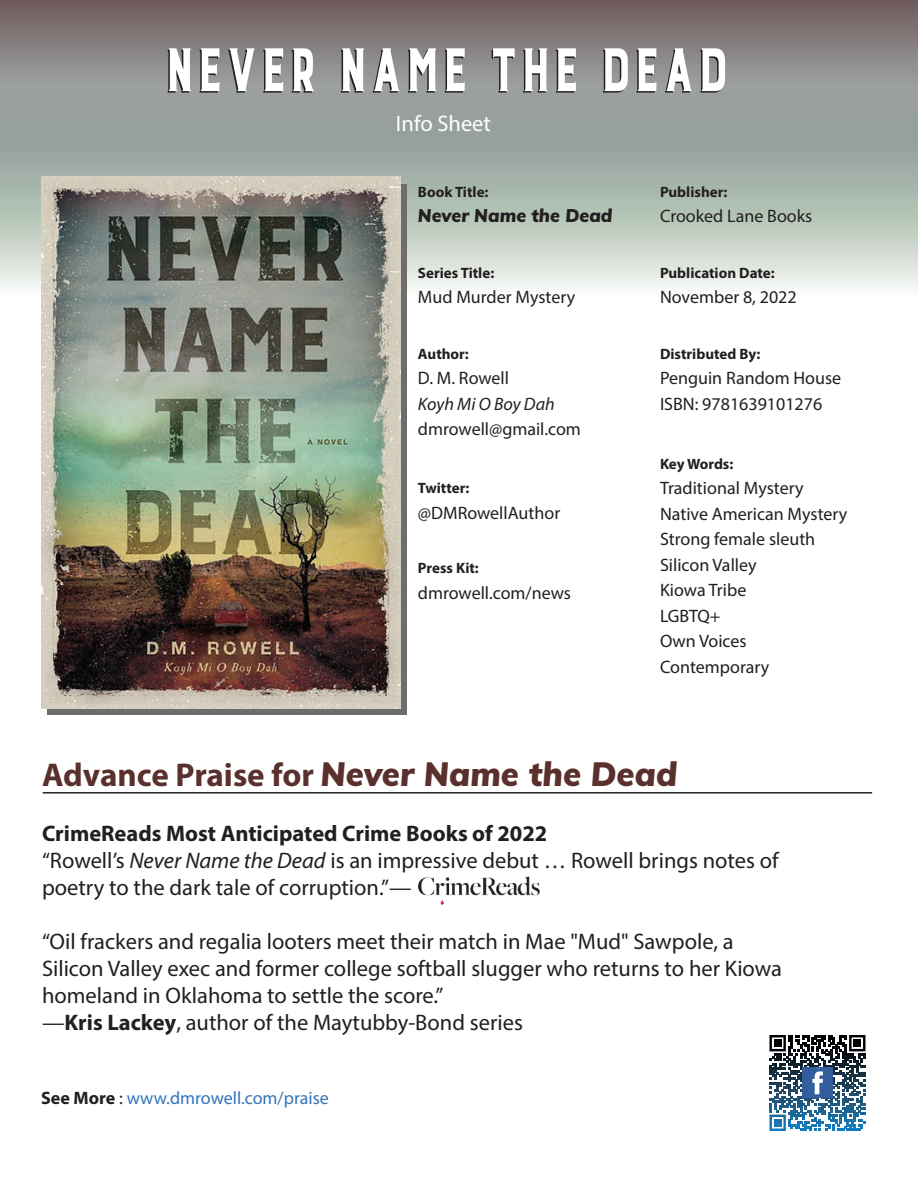
<style>
.page{position:relative;width:918px;height:1188px;background:#fff}
.page>*{position:absolute;margin:0;border:0;box-sizing:border-box;transform-origin:0 0}
.t1{font:700 33px "Myriad Pro";color:#5a302d}
.t2{font:22.5px/27px "Myriad Pro";color:#231f20}
.t3{font:22.5px "Myriad Pro";color:#fff}
.t4{font:18px/25.5px "Myriad Pro";color:#231f20}
.t5{font:18px "Myriad Pro";color:#3374bb}
.t6{font:italic 900 18px "Muli";color:#231f20}
.t7{font:italic 18px "Myriad Pro";color:#231f20}
.t8{font:700 15px "Myriad Pro";color:#231f20}
.s1{font-family:"Muli";font-weight:900;font-style:italic}
.s2{font-weight:700}
.s3{font-style:italic}
.s4{font-weight:700;color:#231f20}
.s5{color:#231f20}
</style>
<div class="page">
<svg style="left:0;top:0;width:918px;height:369px"></svg>
<div style="left:47px;top:185px;width:359px;height:530px;background:#6d6d6d"></div>
<svg style="left:770px;top:1035px;width:95px;height:96px"></svg>
<div style="left:802px;top:1068px;width:31px;height:30px;background:#325e9e"></div>
<svg style="left:812px;top:1068px;width:11px;height:27px"></svg>
<hr style="left:43px;top:792px;width:829px;height:2px;background:#231f20">
<img style="left:417px;top:877px;width:123px;height:28px">
<img style="left:41px;top:176px;width:360px;height:533px">
<svg style="left:167px;top:48px;width:24px;height:45px"></svg>
<svg style="left:199px;top:48px;width:20px;height:45px"></svg>
<svg style="left:228px;top:48px;width:27px;height:45px"></svg>
<svg style="left:263px;top:48px;width:20px;height:45px"></svg>
<svg style="left:292px;top:48px;width:22px;height:45px"></svg>
<svg style="left:341px;top:48px;width:23px;height:45px"></svg>
<svg style="left:372px;top:48px;width:27px;height:45px"></svg>
<svg style="left:408px;top:48px;width:28px;height:45px"></svg>
<svg style="left:444px;top:48px;width:21px;height:45px"></svg>
<svg style="left:492px;top:48px;width:23px;height:45px"></svg>
<svg style="left:523px;top:48px;width:25px;height:45px"></svg>
<svg style="left:556px;top:48px;width:20px;height:45px"></svg>
<svg style="left:603px;top:48px;width:25px;height:45px"></svg>
<svg style="left:636px;top:48px;width:20px;height:45px"></svg>
<svg style="left:665px;top:48px;width:27px;height:45px"></svg>
<svg style="left:700px;top:48px;width:25px;height:45px"></svg>
<p class="t3" style="left:396px;top:110px;width:97px">Info Sheet</p>
<p class="t8" style="left:418px;top:182px;width:72px">Book Title:</p>
<p class="t6" style="left:418px;top:202px;width:196px">Never Name the Dead</p>
<p class="t8" style="left:418px;top:263px;width:78px">Series Title:</p>
<p class="t4" style="left:418px;top:284px;width:159px">Mud Murder Mystery</p>
<p class="t8" style="left:418px;top:344px;width:52px">Author:</p>
<p class="t4" style="left:418px;top:365px;width:93px">D. M. Rowell</p>
<p class="t7" style="left:418px;top:393px;width:138px">Koyh Mi O Boy Dah</p>
<p class="t4" style="left:418px;top:416px;width:164px">dmrowell@gmail.com</p>
<p class="t8" style="left:418px;top:478px;width:53px">Twitter:</p>
<p class="t4" style="left:418px;top:500px;width:144px">@DMRowellAuthor</p>
<p class="t8" style="left:418px;top:558px;width:62px">Press Kit:</p>
<p class="t4" style="left:418px;top:580px;width:155px">dmrowell.com/news</p>
<p class="t8" style="left:660px;top:182px;width:69px">Publisher:</p>
<p class="t4" style="left:660px;top:203px;width:154px">Crooked Lane Books</p>
<p class="t8" style="left:660px;top:263px;width:116px">Publication Date:</p>
<p class="t4" style="left:660px;top:284px;width:138px">November 8, 2022</p>
<p class="t8" style="left:660px;top:344px;width:102px">Distributed By:</p>
<p class="t4" style="left:660px;top:365px;width:183px">Penguin Random House<br>ISBN: 9781639101276</p>
<p class="t8" style="left:660px;top:454px;width:75px">Key Words:</p>
<p class="t4" style="left:660px;top:475px;width:189px">Traditional Mystery<br>Native American Mystery<br>Strong female sleuth<br>Silicon Valley<br>Kiowa Tribe<br>LGBTQ+<br>Own Voices<br>Contemporary</p>
<h1 class="t1" style="left:42px;top:753px;width:637px">Advance Praise for <span class="s1">Never Name the Dead</span></h1>
<p class="t2" style="left:42px;top:820px;width:738px"><span class="s2">CrimeReads Most Anticipated Crime Books of 2022<br></span>“Rowell’s <span class="s3">Never Name the Dead</span> is an impressive debut … Rowell brings notes of poetry to the dark tale of corruption.”—</p>
<p class="t2" style="left:42px;top:928px;width:742px">“Oil frackers and regalia looters meet their match in Mae "Mud" Sawpole, a Silicon Valley exec and former college softball slugger who returns to her Kiowa homeland in Oklahoma to settle the score.”<br>—<span class="s2">Kris Lackey</span>, author of the Maytubby-Bond series</p>
<p class="t5" style="left:41px;top:1087px;width:289px"><span class="s4">See More</span> <span class="s5">:</span> www.dmrowell.com/praise</p>
</div>
